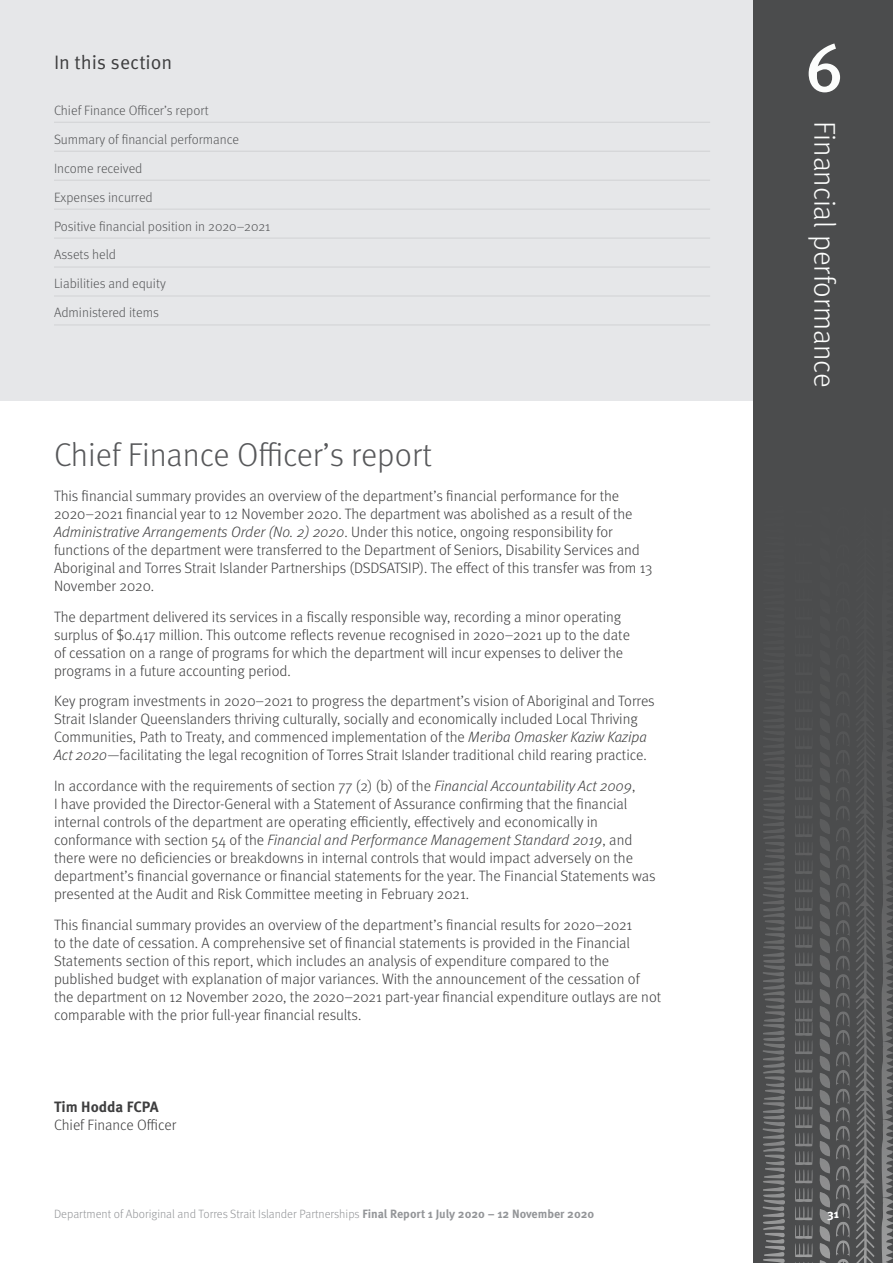
<style>
.page{position:relative;width:893px;height:1263px;background:#fff}
.page>*{position:absolute;margin:0;border:0;box-sizing:border-box;transform-origin:0 0}
.t1{font:500 67.5px "Meta OT";color:#fcfdfc}
.t2{font:300 33px "Meta OT";color:#57585a}
.t3{font:300 30px "Meta OT";color:#fcfdfc}
.t4{font:19.5px "Meta OT Norm";color:#3e3e3f}
.t5{font:300 15px/18px "Meta OT";color:#3e3e3f}
.t6{font:700 15px "Meta OT";color:#3e3e3f}
.t7{font:300 13.5px/29px "Meta OT";color:#57585a}
.t8{font:300 12px "Meta OT";color:#939598}
.t9{font:700 12px "Meta OT";color:#fff}
.s1{font-style:italic}
.s2{font-weight:700}
</style>
<div class="page">
<div style="left:0;top:0;width:893px;height:400px;background:#e6e7e9"></div>
<div style="left:753px;top:0;width:140px;height:1263px;background:#4b4c4d"></div>
<svg style="left:795px;top:765px;width:18px;height:498px"></svg>
<svg style="left:763px;top:751px;width:22px;height:512px"></svg>
<svg style="left:881px;top:752px;width:12px;height:511px"></svg>
<svg style="left:819px;top:752px;width:55px;height:511px"></svg>
<hr style="left:54px;top:122px;width:656px;height:1px;background:#d1d2d4">
<hr style="left:54px;top:151px;width:656px;height:1px;background:#d1d2d4">
<hr style="left:54px;top:180px;width:656px;height:1px;background:#d1d2d4">
<hr style="left:54px;top:209px;width:656px;height:1px;background:#d1d2d4">
<hr style="left:54px;top:238px;width:656px;height:1px;background:#d1d2d4">
<hr style="left:54px;top:267px;width:656px;height:1px;background:#d1d2d4">
<hr style="left:54px;top:296px;width:656px;height:1px;background:#d1d2d4">
<hr style="left:54px;top:325px;width:656px;height:1px;background:#d1d2d4">
<h3 class="t4" style="left:54px;top:50px;width:120px">In this section</h3>
<p class="t7" style="left:54px;top:96px;width:218px">Chief Finance Ofcer’s report<br>Summary of fnancial performance<br>Income received<br>Expenses incurred<br>Positive fnancial position in 2020–2021<br>Assets held<br>Liabilities and equity<br>Administered items</p>
<h2 class="t2" style="left:54px;top:435px;width:380px">Chief Finance Ofcer’s report</h2>
<p class="t5" style="left:54px;top:487px;width:600px">This fnancial summary provides an overview of the department’s fnancial performance for the 2020–2021 fnancial year to 12 November 2020. The department was abolished as a result of the <span class="s1">Administrative Arrangements Order (No. 2) 2020</span>. Under this notice, ongoing responsibility for functions of the department were transferred to the Department of Seniors, Disability Services and Aboriginal and Torres Strait Islander Partnerships (DSDSATSIP). The efect of this transfer was from 13<br>November 2020.</p>
<p class="t5" style="left:54px;top:608px;width:577px">The department delivered its services in a fscally responsible way, recording a minor operating surplus of $0.417 million. This outcome reflects revenue recognised in 2020–2021 up to the date of cessation on a range of programs for which the department will incur expenses to deliver the programs in a future accounting period.</p>
<p class="t5" style="left:54px;top:692px;width:602px">Key program investments in 2020–2021 to progress the department’s vision of Aboriginal and Torres Strait Islander Queenslanders thriving culturally, socially and economically included Local Thriving Communities, Path to Treaty, and commenced implementation of the <span class="s1">Meriba Omasker Kaziw Kazipa Act 2020</span>—facilitating the legal recognition of Torres Strait Islander traditional child rearing practice.</p>
<p class="t5" style="left:54px;top:777px;width:603px">In accordance with the requirements of section 77 (2) (b) of the <span class="s1">Financial Accountability Act 2009</span>,<br>I have provided the Director-General with a Statement of Assurance confrming that the fnancial internal controls of the department are operating efciently, efectively and economically in conformance with section 54 of the <span class="s1">Financial and Performance Management Standard 2019</span>, and there were no defciencies or breakdowns in internal controls that would impact adversely on the department’s fnancial governance or fnancial statements for the year. The Financial Statements was presented at the Audit and Risk Committee meeting in February 2021.</p>
<p class="t5" style="left:54px;top:916px;width:609px">This fnancial summary provides an overview of the department’s fnancial results for 2020–2021<br>to the date of cessation. A comprehensive set of fnancial statements is provided in the Financial Statements section of this report, which includes an analysis of expenditure compared to the published budget with explanation of major variances. With the announcement of the cessation of the department on 12 November 2020, the 2020–2021 part-year fnancial expenditure outlays are not comparable with the prior full-year fnancial results.</p>
<p class="t6" style="left:54px;top:1097px;width:106px">Tim Hodda FCPA</p>
<p class="t5" style="left:54px;top:1116px;width:124px">Chief Finance Ofcer</p>
<p class="t8" style="left:54px;top:1207px;width:542px">Department of Aboriginal and Torres Strait Islander Partnerships <span class="s2">Final Report 1 July 2020 – 12 November 2020</span></p>
<p class="t1" style="left:805px;top:26px;width:41px">6</p>
<p class="t3" style="left:842px;top:121px;width:267px;rotate:90deg">Financial performance</p>
<p class="t9" style="left:827px;top:1206px;width:13px">31</p>
</div>
